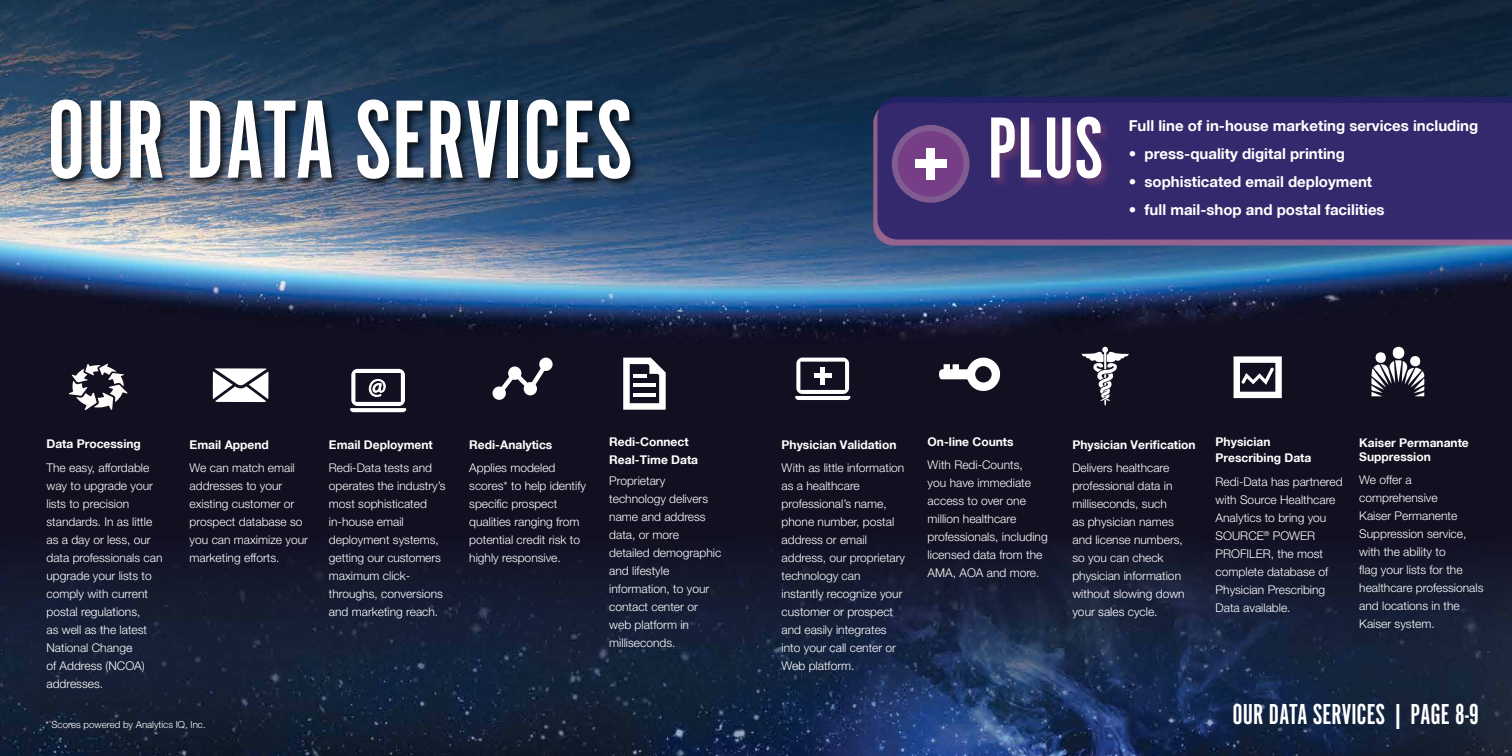
<style>
.page{position:relative;width:1512px;height:756px;background:#fff}
.page>*{position:absolute;margin:0;border:0;box-sizing:border-box;transform-origin:0 0}
.t1{font:115.5px "Alternate Got No 1 D";color:#fff}
.t2{font:90px "Alternate Got No 1 D";color:#fff}
.t3{font:30px "Alternate Got No 1 D";color:#fff}
.t4{font:700 15px "Helvetica Neue LT Std";color:#fff}
.t5{font:300 12px/18px "Helvetica Neue";color:#fff}
.t6{font:700 12px/18px "Helvetica Neue LT Std";color:#fff}
.t7{font:300 9.75px "Helvetica Neue";color:#fff}
</style>
<div class="page">
<img style="left:0;top:0;width:1512px;height:756px">
<svg style="left:69px;top:364px;width:59px;height:46px"></svg>
<svg style="left:213px;top:368px;width:55px;height:34px"></svg>
<svg style="left:493px;top:358px;width:59px;height:42px"></svg>
<svg style="left:350px;top:369px;width:57px;height:43px"></svg>
<svg style="left:623px;top:358px;width:43px;height:52px"></svg>
<hr style="left:633px;top:393px;width:23px;height:4px;background:#fff">
<svg style="left:1082px;top:346px;width:47px;height:60px"></svg>
<svg style="left:795px;top:358px;width:56px;height:42px"></svg>
<div style="left:820px;top:367px;width:5px;height:17px;background:#fff"></div>
<div style="left:814px;top:373px;width:17px;height:5px;background:#fff"></div>
<svg style="left:939px;top:355px;width:62px;height:37px"></svg>
<svg style="left:1371px;top:347px;width:53px;height:49px"></svg>
<svg style="left:1234px;top:356px;width:48px;height:42px"></svg>
<div style="left:49px;top:97px;width:591px;height:91px;background:#000;opacity:.75"></div>
<svg style="left:873px;top:103px;width:639px;height:143px;background:#88628e"></svg>
<div style="left:877px;top:97px;width:635px;height:143px;background:#35296d"></div>
<div style="left:990px;top:115px;width:122px;height:74px;background:#6e3c6e;opacity:.75"></div>
<svg style="left:895px;top:128px;width:72px;height:72px;background:#784387"></svg>
<div style="left:892px;top:125px;width:78px;height:78px;border:6px solid #b781a9;border-radius:50%"></div>
<div style="left:912px;top:146px;width:44px;height:43px;background:#7c3c88"></div>
<div style="left:926px;top:148px;width:9px;height:32px;background:#fff"></div>
<div style="left:915px;top:159px;width:32px;height:9px;background:#fff"></div>
<h1 class="t1" style="left:46px;top:81px;width:588px">OUR DATA SERVICES</h1>
<h2 class="t2" style="left:988px;top:103px;width:117px">PLUS</h2>
<p class="t4" style="left:1129px;top:116px;width:351px">Full line of in-house marketing services including</p>
<p class="t4" style="left:1129px;top:144px;width:218px">• press-quality digital printing</p>
<p class="t4" style="left:1129px;top:172px;width:245px">• sophisticated email deployment</p>
<p class="t4" style="left:1129px;top:200px;width:257px">• full mail-shop and postal facilities</p>
<p class="t6" style="left:46px;top:435px;width:96px">Data Processing</p>
<p class="t5" style="left:46px;top:458px;width:118px">The easy, affordable way to upgrade your lists to precision standards. In as little as a day or less, our data professionals can upgrade your lists to comply with current postal regulations,<br>as well as the latest<br>National Change<br>of Address (NCOA) addresses.</p>
<p class="t6" style="left:190px;top:435px;width:81px">Email Append</p>
<p class="t5" style="left:190px;top:459px;width:120px">We can match email addresses to your existing customer or prospect database so you can maximize your marketing efforts.</p>
<p class="t7" style="left:45px;top:719px;width:162px">* Scores powered by Analytics IQ, Inc.</p>
<p class="t6" style="left:329px;top:435px;width:105px">Email Deployment</p>
<p class="t5" style="left:329px;top:459px;width:118px">Redi-Data tests and operates the industry’s most sophisticated in-house email deployment systems, getting our customers maximum click&shy;throughs, conversions and marketing reach.</p>
<p class="t6" style="left:469px;top:435px;width:85px">Redi-Analytics</p>
<p class="t5" style="left:469px;top:459px;width:118px">Applies modeled scores* to help identify specific prospect qualities ranging from potential credit risk to highly responsive.</p>
<p class="t6" style="left:609px;top:432px;width:90px">Redi-Connect<br>Real-Time Data</p>
<p class="t5" style="left:609px;top:471px;width:114px">Proprietary technology delivers name and address data, or more detailed demographic and lifestyle information, to your contact center or web platform in milliseconds.</p>
<p class="t6" style="left:782px;top:435px;width:116px">Physician Validation</p>
<p class="t5" style="left:782px;top:459px;width:125px">With as little information as a healthcare professional’s name, phone number, postal address or email address, our proprietary technology can instantly recognize your customer or prospect and easily integrates into your call center or<br>Web platform.</p>
<p class="t6" style="left:928px;top:432px;width:87px">On-line Counts</p>
<p class="t5" style="left:928px;top:456px;width:122px">With Redi-Counts,<br>you have immediate access to over one million healthcare professionals, including licensed data from the<br>AMA, AOA and more.</p>
<p class="t6" style="left:1072px;top:435px;width:125px">Physician Verification</p>
<p class="t5" style="left:1072px;top:459px;width:114px">Delivers healthcare professional data in milliseconds, such<br>as physician names and license numbers, so you can check physician information without slowing down your sales cycle.</p>
<p class="t6" style="left:1216px;top:433px;width:97px;line-height:16.5px">Physician<br>Prescribing Data</p>
<p class="t5" style="left:1216px;top:472px;width:128px">Redi-Data has partnered with Source Healthcare<br>Analytics to bring you<br>SOURCE<sup>®</sup> POWER<br>PROFILER, the most complete database of<br>Physician Prescribing<br>Data available.</p>
<p class="t6" style="left:1359px;top:436px;width:111px;line-height:13.5px">Kaiser Permanante<br>Suppression</p>
<p class="t5" style="left:1359px;top:471px;width:126px">We offer a comprehensive<br>Kaiser Permanente<br>Suppression service, with the ability to<br>flag your lists for the healthcare professionals and locations in the<br>Kaiser system.</p>
<h3 class="t3" style="left:1233px;top:699px;width:248px">OUR DATA SERVICES | PAGE 8-9</h3>
</div>
